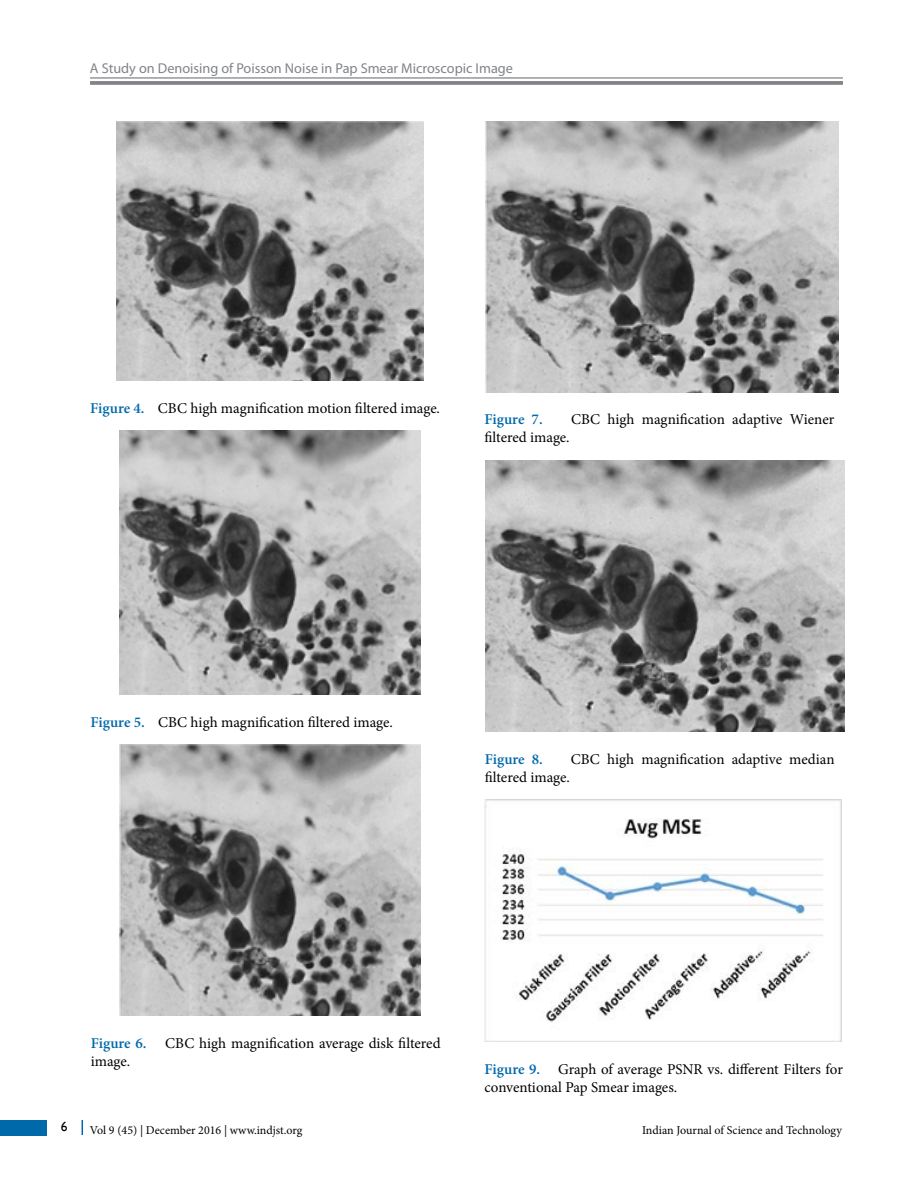
<style>
.page{position:relative;width:918px;height:1188px;background:#fff}
.page>*{position:absolute;margin:0;border:0;box-sizing:border-box;transform-origin:0 0}
.t1{font:15px/18px "Minion Pro";color:#000}
.t2{font:600 15px "Minion Pro";color:#0069aa}
.t3{font:14.25px "Myriad Pro";color:#818387}
.t4{font:13.5px "Gill Sans";color:#000}
.t5{font:12px "Minion Pro";color:#000}
.s1{font-weight:600;color:#0069aa}
</style>
<div class="page">
<div style="left:0;top:1120px;width:47px;height:15px;background:#0069aa"></div>
<svg style="left:82px;top:1120px;width:1px;height:15px"></svg>
<hr style="left:90px;top:77px;width:753px;height:2px;background:#818387">
<svg style="left:90px;top:81px;width:753px;height:4px;background:#888a8e"></svg>
<img style="left:116px;top:122px;width:308px;height:259px">
<img style="left:119px;top:430px;width:302px;height:265px">
<img style="left:119px;top:744px;width:302px;height:271px">
<img style="left:486px;top:122px;width:353px;height:271px">
<img style="left:485px;top:461px;width:360px;height:270px">
<img style="left:485px;top:800px;width:357px;height:242px">
<p class="t3" style="left:90px;top:60px;width:425px">A Study on Denoising of Poisson Noise in Pap Smear Microscopic Image</p>
<p class="t1" style="left:90px;top:399px;width:351px"><span class="s1">Figure 4.</span> CBC high magnification motion filtered image.</p>
<p class="t2" style="left:485px;top:409px;width:60px">Figure 7.</p>
<p class="t1" style="left:571px;top:410px;width:265px">CBC high magnification adaptive Wiener</p>
<p class="t1" style="left:485px;top:428px;width:87px">filtered image.</p>
<p class="t1" style="left:90px;top:713px;width:304px"><span class="s1">Figure 5.</span> CBC high magnification filtered image.</p>
<p class="t2" style="left:485px;top:749px;width:60px">Figure 8.</p>
<p class="t1" style="left:571px;top:751px;width:265px">CBC high magnification adaptive median</p>
<p class="t1" style="left:485px;top:769px;width:87px">filtered image.</p>
<p class="t1" style="left:91px;top:1034px;width:351px"><span class="s1">Figure 6.</span> CBC high magnification average disk filtered image.</p>
<p class="t1" style="left:485px;top:1061px;width:360px"><span class="s1">Figure 9.</span> Graph of average PSNR vs. different Filters for conventional Pap Smear images.</p>
<p class="t4" style="left:61px;top:1119px;width:8px">6</p>
<p class="t5" style="left:90px;top:1122px;width:214px">Vol 9 (45) | December 2016 | www.indjst.org</p>
<p class="t5" style="left:642px;top:1122px;width:201px">Indian Journal of Science and Technology</p>
</div>
